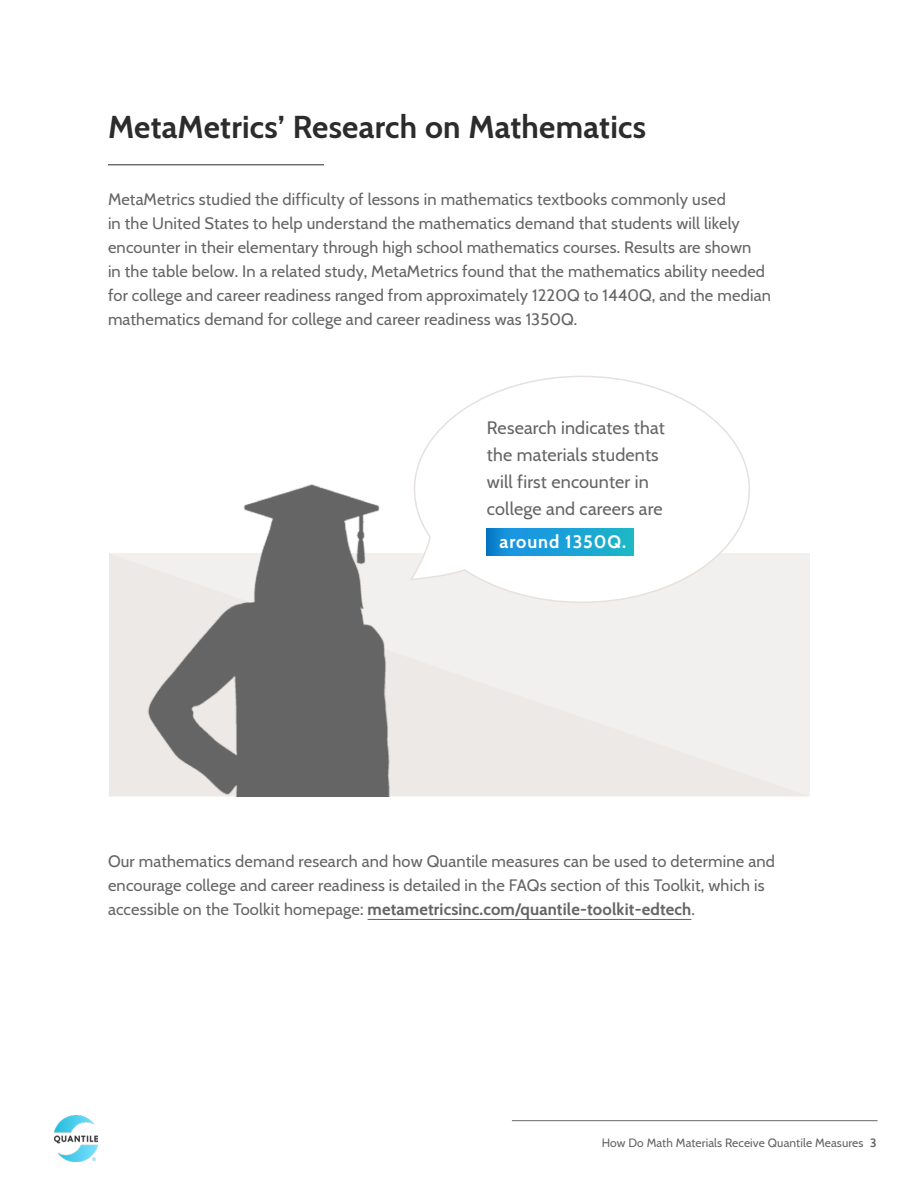
<style>
.page{position:relative;width:918px;height:1188px;background:#fff}
.page>*{position:absolute;margin:0;border:0;box-sizing:border-box;transform-origin:0 0}
.t1{font:700 31.5px "Cabin";letter-spacing:.01em;color:#2c2c2c}
.t2{font:18px/27px "Cabin";letter-spacing:.01em;color:#656565}
.t3{font:700 18px "Cabin";letter-spacing:.05em;color:#fff}
.t4{font:16.5px/24px "Cabin";letter-spacing:.01em;color:#656565}
.t5{font:12px "Cabin";letter-spacing:.01em;color:#656565}
.s1{font-weight:700}
</style>
<div class="page">
<img style="left:54px;top:1115px;width:44px;height:46px">
<hr style="left:108px;top:165px;width:216px;height:1px;background:#2c2c2c">
<hr style="left:512px;top:1120px;width:366px;height:1px;background:#656565">
<div style="left:109px;top:553px;width:701px;height:243px;background:#f2f0ee"></div>
<img style="left:129px;top:484px;width:266px;height:313px">
<svg style="left:410px;top:375px;width:341px;height:229px"></svg>
<svg style="left:487px;top:529px;width:146px;height:26px;background:#199fd4"></svg>
<hr style="left:368px;top:919px;width:323px;height:1px;background:#656565">
<h1 class="t1" style="left:108px;top:103px;width:540px">MetaMetrics’ Research on Mathematics</h1>
<p class="t4" style="left:108px;top:186px;width:664px">MetaMetrics studied the difficulty of lessons in mathematics textbooks commonly used<br>in the United States to help understand the mathematics demand that students will likely encounter in their elementary through high school mathematics courses. Results are shown<br>in the table below. In a related study, MetaMetrics found that the mathematics ability needed for college and career readiness ranged from approximately 1220Q to 1440Q, and the median mathematics demand for college and career readiness was 1350Q.</p>
<p class="t2" style="left:487px;top:413px;width:179px">Research indicates that the materials students will first encounter in college and careers are</p>
<p class="t3" style="left:500px;top:527px;width:128px">around 1350Q.</p>
<p class="t4" style="left:108px;top:848px;width:668px">Our mathematics demand research and how Quantile measures can be used to determine and encourage college and career readiness is detailed in the FAQs section of this Toolkit, which is accessible on the Toolkit homepage: <span class="s1">metametricsinc.com/quantile-toolkit-edtech</span>.</p>
<p class="t5" style="left:602px;top:1133px;width:276px">How Do Math Materials Receive Quantile Measures <span class="s1">3</span></p>
</div>
